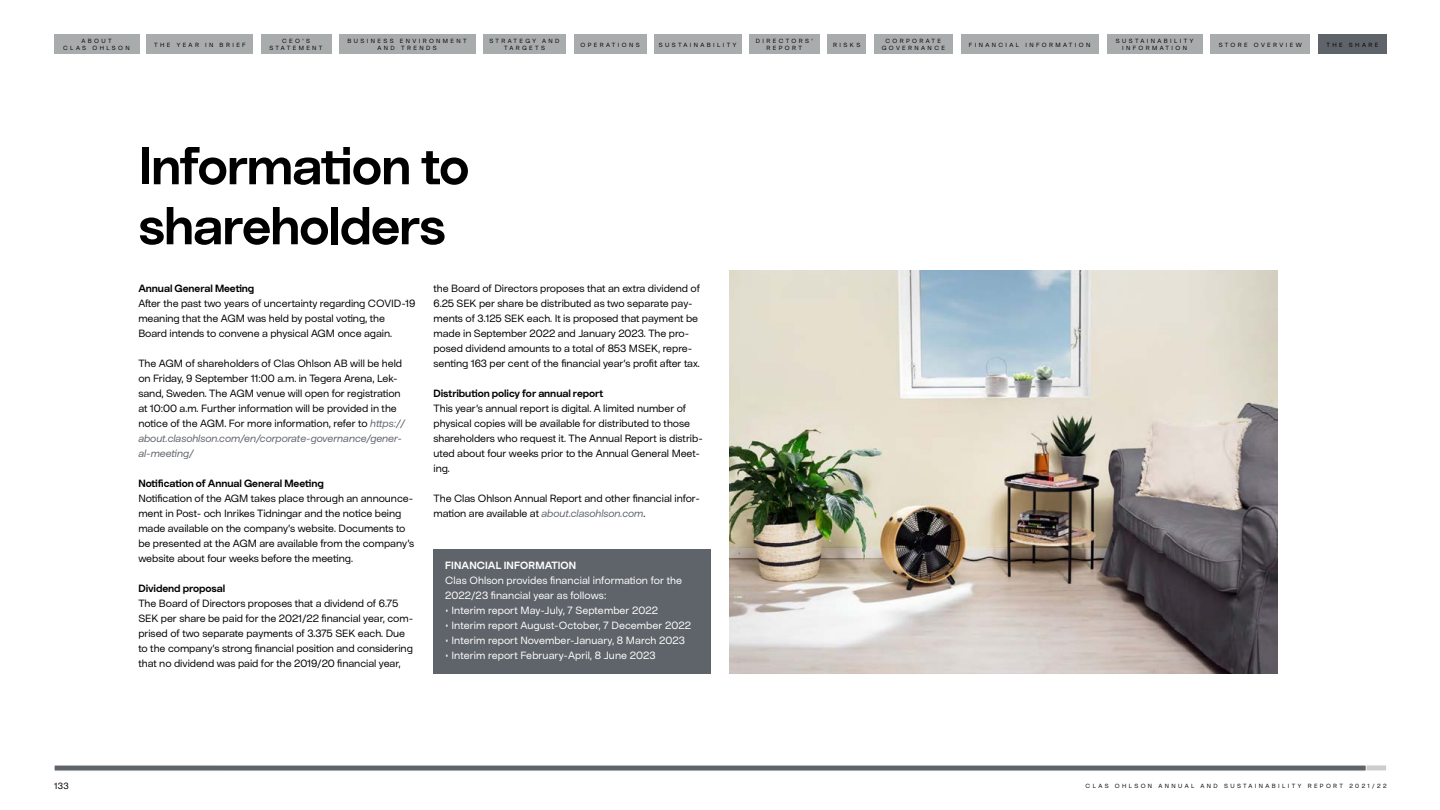
<style>
.page{position:relative;width:1440px;height:810px;background:#fff}
.page>*{position:absolute;margin:0;border:0;box-sizing:border-box;transform-origin:0 0}
.t1{font:700 52.5px/60px "Clas Ohlson Sans";letter-spacing:-.02em;color:#000}
.t2{font:10.5px/15px "Clas Ohlson Sans";color:#000}
.t3{font:10.5px/15px "Clas Ohlson Sans";letter-spacing:.01em;color:#fff}
.t4{font:700 10.5px "Clas Ohlson Sans";letter-spacing:-.005em;color:#000}
.t5{font:700 10.5px "Clas Ohlson Sans";letter-spacing:.01em;color:#fff}
.t6{font:9px "Clas Ohlson Sans";color:#000}
.t7{font:6px/7.2px "Clas Ohlson Sans";letter-spacing:.4em;color:#000;text-align:center}
.s1{font-style:italic;color:#5f646a}
</style>
<div class="page">
<div style="left:54px;top:34px;width:85px;height:20px;background:#a9acad"></div>
<div style="left:261px;top:34px;width:70px;height:20px;background:#a9acad"></div>
<div style="left:147px;top:34px;width:106px;height:20px;background:#a9acad"></div>
<div style="left:339px;top:34px;width:136px;height:20px;background:#a9acad"></div>
<div style="left:654px;top:34px;width:87px;height:20px;background:#a9acad"></div>
<div style="left:749px;top:34px;width:70px;height:20px;background:#a9acad"></div>
<div style="left:874px;top:34px;width:79px;height:20px;background:#a9acad"></div>
<div style="left:483px;top:34px;width:83px;height:20px;background:#a9acad"></div>
<div style="left:574px;top:34px;width:72px;height:20px;background:#a9acad"></div>
<div style="left:961px;top:34px;width:138px;height:20px;background:#a9acad"></div>
<div style="left:1107px;top:34px;width:95px;height:20px;background:#a9acad"></div>
<div style="left:1210px;top:34px;width:100px;height:20px;background:#a9acad"></div>
<div style="left:828px;top:34px;width:38px;height:20px;background:#a9acad"></div>
<img style="left:729px;top:270px;width:548px;height:403px">
<div style="left:434px;top:549px;width:277px;height:125px;background:#5f646a"></div>
<svg style="left:54px;top:765px;width:1312px;height:6px;background:#7a7e83"></svg>
<div style="left:1318px;top:34px;width:68px;height:20px;background:#5f646a"></div>
<p class="t7" style="left:63px;top:37px;width:68px">ABOUT<br>CLAS OHLSON</p>
<p class="t7" style="left:270px;top:37px;width:54px">CEO’S<br>STATEMENT</p>
<p class="t7" style="left:154px;top:41px;width:93px">THE YEAR IN BRIEF</p>
<p class="t7" style="left:347px;top:37px;width:121px">BUSINESS ENVIRONMENT<br>AND TRENDS</p>
<p class="t7" style="left:659px;top:41px;width:79px">SUSTAINABILITY</p>
<p class="t7" style="left:756px;top:37px;width:58px">DIRECTORS’<br>REPORT</p>
<p class="t7" style="left:882px;top:37px;width:65px">CORPORATE<br>GOVERNANCE</p>
<p class="t7" style="left:489px;top:37px;width:72px">STRATEGY AND<br>TARGETS</p>
<p class="t7" style="left:581px;top:41px;width:61px">OPERATIONS</p>
<p class="t7" style="left:969px;top:41px;width:123px">FINANCIAL INFORMATION</p>
<p class="t7" style="left:1116px;top:37px;width:79px">SUSTAINABILITY<br>INFORMATION</p>
<p class="t7" style="left:833px;top:41px;width:28px">RISKS</p>
<p class="t7" style="left:1219px;top:41px;width:85px">STORE OVERVIEW</p>
<p class="t7" style="left:1326px;top:41px;width:53px">THE SHARE</p>
<h1 class="t1" style="left:138px;top:136px;width:333px">Information to shareholders</h1>
<p class="t4" style="left:138px;top:282px;width:118px">Annual General Meeting</p>
<p class="t2" style="left:138px;top:296px;width:279px">After the past two years of uncertainty regarding COVID-19 meaning that the AGM was held by postal voting, the<br>Board intends to convene a physical AGM once again.</p>
<p class="t2" style="left:138px;top:356px;width:268px">The AGM of shareholders of Clas Ohlson AB will be held on Friday, 9 September 11:00 a.m. in Tegera Arena, Lek&shy;sand, Sweden. The AGM venue will open for registration at 10:00 a.m. Further information will be provided in the notice of the AGM. For more information, refer to <span class="s1">https:// about.clasohlson.com/en/corporate-governance/gener&shy;al-meeting/</span></p>
<p class="t4" style="left:138px;top:477px;width:187px">Notification of Annual General Meeting</p>
<p class="t2" style="left:138px;top:491px;width:277px">Notification of the AGM takes place through an announce&shy;ment in Post- och Inrikes Tidningar and the notice being made available on the company’s website. Documents to be presented at the AGM are available from the company’s website about four weeks before the meeting.</p>
<p class="t4" style="left:138px;top:582px;width:88px">Dividend proposal</p>
<p class="t2" style="left:138px;top:596px;width:276px">The Board of Directors proposes that a dividend of 6.75<br>SEK per share be paid for the 2021/22 financial year, com&shy;prised of two separate payments of 3.375 SEK each. Due to the company’s strong financial position and considering that no dividend was paid for the 2019/20 financial year,</p>
<p class="t2" style="left:433px;top:281px;width:268px">the Board of Directors proposes that an extra dividend of 6.25 SEK per share be distributed as two separate pay&shy;ments of 3.125 SEK each. It is proposed that payment be made in September 2022 and January 2023. The pro&shy;posed dividend amounts to a total of 853 MSEK, repre&shy;senting 163 per cent of the financial year’s profit after tax.</p>
<p class="t4" style="left:433px;top:387px;width:172px">Distribution policy for annual report</p>
<p class="t2" style="left:433px;top:401px;width:271px">This year’s annual report is digital. A limited number of physical copies will be available for distributed to those shareholders who request it. The Annual Report is distrib&shy;uted about four weeks prior to the Annual General Meet&shy;ing.</p>
<p class="t2" style="left:433px;top:491px;width:268px">The Clas Ohlson Annual Report and other financial infor&shy;mation are available at <span class="s1">about.clasohlson.com</span>.</p>
<p class="t5" style="left:445px;top:559px;width:133px">FINANCIAL INFORMATION</p>
<p class="t3" style="left:445px;top:573px;width:239px">Clas Ohlson provides financial information for the<br>2022/23 financial year as follows:</p>
<p class="t3" style="left:445px;top:603px;width:215px">• Interim report May-July, 7 September 2022</p>
<p class="t3" style="left:445px;top:618px;width:248px">• Interim report August-October, 7 December 2022</p>
<p class="t3" style="left:445px;top:633px;width:241px">• Interim report November-January, 8 March 2023</p>
<p class="t3" style="left:445px;top:648px;width:212px">• Interim report February-April, 8 June 2023</p>
<p class="t6" style="left:54px;top:781px;width:16px">133</p>
<p class="t7" style="left:1086px;top:782px;width:303px">CLAS OHLSON ANNUAL AND SUSTAINABILITY REPORT 2021/22</p>
</div>
